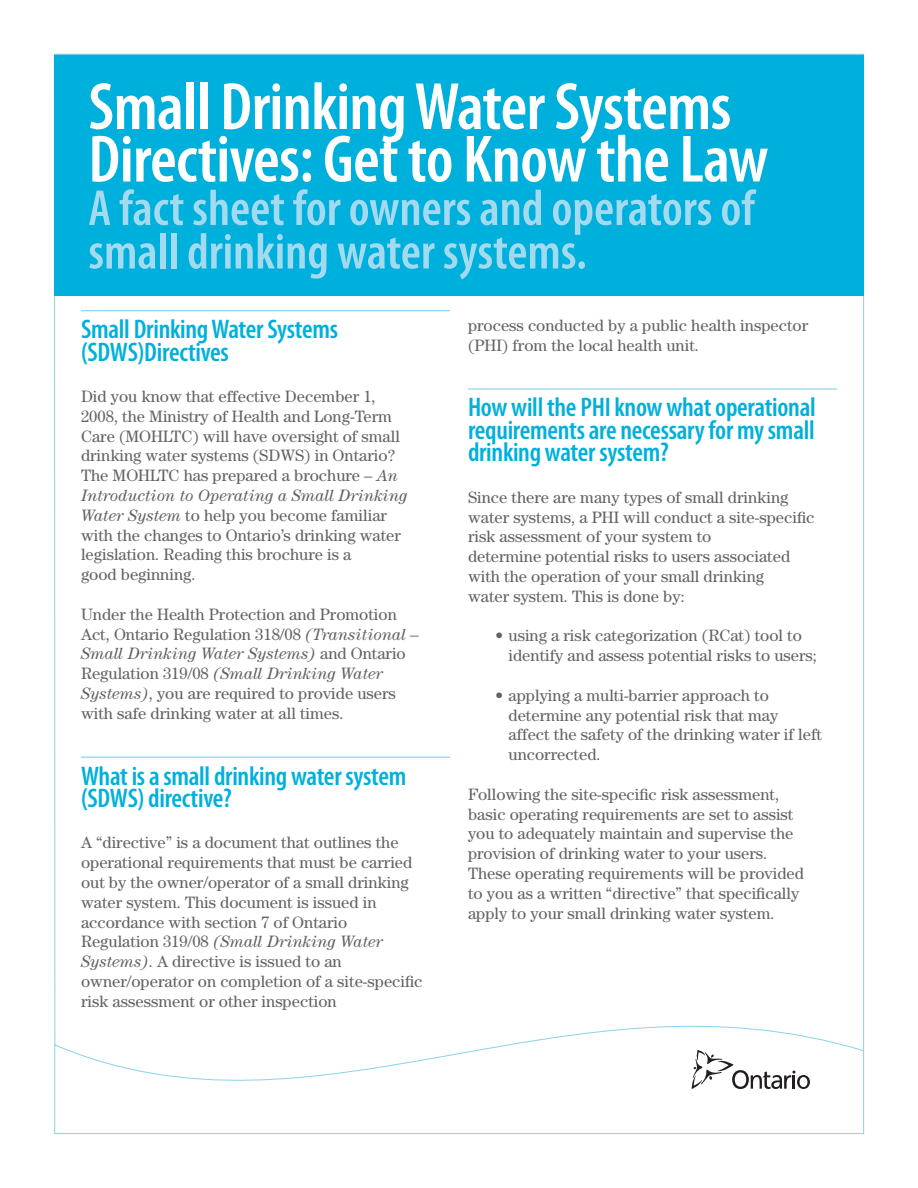
<style>
.page{position:relative;width:918px;height:1188px;background:#fff}
.page>*{position:absolute;margin:0;border:0;box-sizing:border-box;transform-origin:0 0}
.t1{font:600 condensed 67.5px/52.5px "Myriad Pro";letter-spacing:-.01em;color:#fff}
.t2{font:600 condensed 51px/43.5px "Myriad Pro";color:#a3daf0}
.t3{font:600 condensed 27px/22.5px "Myriad Pro";letter-spacing:-.01em;color:#00b0dc}
.t4{font:16.5px/19.8px "Century";color:#636366}
.s1{font-style:italic}
</style>
<div class="page">
<hr style="left:863px;top:54px;width:1px;height:996px;background:#8bd1ec">
<svg style="left:54px;top:53px;width:2px;height:908px"></svg>
<svg style="left:54px;top:961px;width:810px;height:174px"></svg>
<svg style="left:692px;top:1050px;width:118px;height:39px"></svg>
<hr style="left:81px;top:310px;width:369px;height:1px;background:#73cae8">
<hr style="left:81px;top:757px;width:369px;height:1px;background:#73cae8">
<hr style="left:468px;top:389px;width:369px;height:1px;background:#73cae8">
<div style="left:54px;top:54px;width:810px;height:242px;background:#00b0dc"></div>
<hr style="left:54px;top:54px;width:810px;height:1px;background:#8bd1ec">
<h1 class="t1" style="left:88px;top:79px;width:682px">Small Drinking Water Systems<br>Directives: Get to Know the Law</h1>
<h2 class="t2" style="left:88px;top:185px;width:668px">A fact sheet for owners and operators of small drinking water systems.</h2>
<h3 class="t3" style="left:81px;top:317px;width:259px">Small Drinking Water Systems (SDWS)Directives</h3>
<p class="t4" style="left:81px;top:386px;width:328px">Did you know that effective December 1, 2008, the Ministry of Health and Long-Term Care (MOHLTC) will have oversight of small drinking water systems (SDWS) in Ontario?<br>The MOHLTC has prepared a brochure – <span class="s1">An Introduction to Operating a Small Drinking Water System</span> to help you become familiar with the changes to Ontario’s drinking water legislation. Reading this brochure is a<br>good beginning.</p>
<p class="t4" style="left:81px;top:604px;width:339px">Under the Health Protection and Promotion Act, Ontario Regulation 318/08 <span class="s1">(Transitional – Small Drinking Water Systems)</span> and Ontario Regulation 319/08 <span class="s1">(Small Drinking Water Systems)</span>, you are required to provide users with safe drinking water at all times.</p>
<h3 class="t3" style="left:81px;top:764px;width:327px">What is a small drinking water system (SDWS) directive?</h3>
<p class="t4" style="left:81px;top:833px;width:343px">A “directive” is a document that outlines the operational requirements that must be carried out by the owner/operator of a small drinking water system. This document is issued in accordance with section 7 of Ontario Regulation 319/08 <span class="s1">(Small Drinking Water Systems)</span>. A directive is issued to an owner/operator on completion of a site-specific risk assessment or other inspection</p>
<p class="t4" style="left:468px;top:315px;width:342px">process conducted by a public health inspector (PHI) from the local health unit.</p>
<h3 class="t3" style="left:468px;top:396px;width:349px;text-align:justify">How will the PHI know what operational requirements are necessary for my small drinking water system?</h3>
<p class="t4" style="left:468px;top:487px;width:348px">Since there are many types of small drinking water systems, a PHI will conduct a site-specific risk assessment of your system to<br>determine potential risks to users associated with the operation of your small drinking<br>water system. This is done by:</p>
<p class="t4" style="left:509px;top:626px;width:310px;text-indent:-13px">• using a risk categorization (RCat) tool to identify and assess potential risks to users;</p>
<p class="t4" style="left:509px;top:685px;width:315px;text-indent:-13px">• applying a multi-barrier approach to determine any potential risk that may affect the safety of the drinking water if left uncorrected.</p>
<p class="t4" style="left:468px;top:784px;width:338px">Following the site-specific risk assessment, basic operating requirements are set to assist you to adequately maintain and supervise the provision of drinking water to your users.<br>These operating requirements will be provided to you as a written “directive” that specifically apply to your small drinking water system.</p>
</div>
